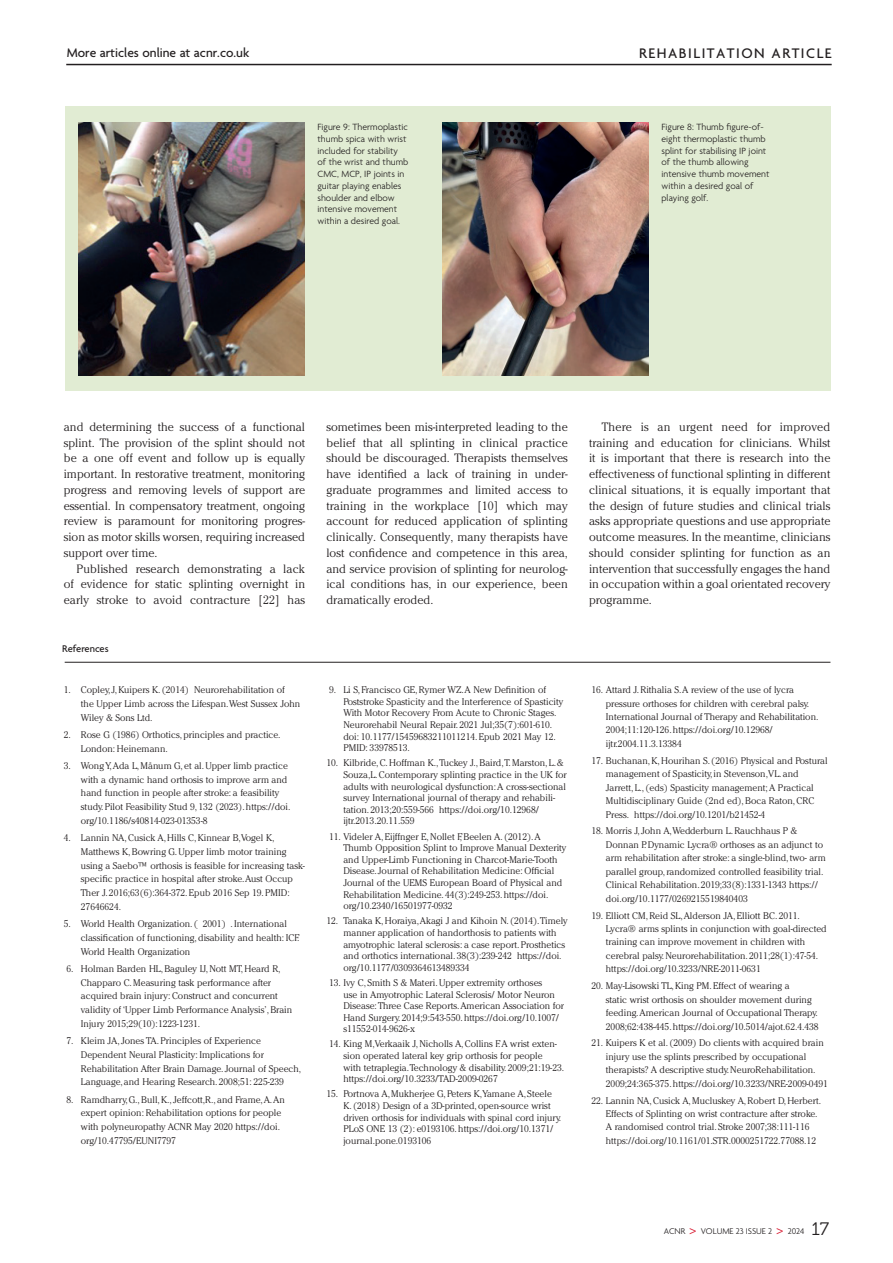
<style>
.page{position:relative;width:893px;height:1263px;background:#fff}
.page>*{position:absolute;margin:0;border:0;box-sizing:border-box;transform-origin:0 0}
.t1{font:500 15px "Agenda";letter-spacing:.1em;color:#231f20}
.ID_Editorial_rferences{font:500 13.5px "Agenda";color:#231f20}
.ID_Editorial_body_no_indent{font:300 12px/15.8px "Cheltenham Std";color:#231f20;text-align:justify}
.ID_Editorial_rferences-2{font:500 10.5px "Agenda";color:#231f20}
.ID_Editorial_rferences-3{font:300 9.75px/11.7px "Agenda";color:#231f20}
.ID_Editorial_rferences-4{font:300 9.6px/11.7px "Cheltenham Std";color:#231f20}
.t2{font:300 9px "Agenda";color:#231f20}
.s1{font-family:"Museo 300";font-weight:400;font-size:13.5px;color:#d81b32}
.s2{font-family:"Museo 300";font-weight:400;font-size:18px}
</style>
<div class="page">
<div style="left:65px;top:106px;width:765px;height:285px;background:#e1ecd3"></div>
<hr style="left:65px;top:662px;width:765px;height:1px;background:#231f20">
<hr style="left:66px;top:64px;width:766px;height:1px;background:#231f20">
<img style="left:442px;top:123px;width:207px;height:252px">
<img style="left:79px;top:123px;width:226px;height:252px">
<p class="ID_Editorial_rferences" style="left:67px;top:46px;width:184px">More articles online at acnr.co.uk</p>
<p class="t1" style="left:639px;top:45px;width:194px">REHABILITATION ARTICLE</p>
<p class="ID_Editorial_rferences-3" style="left:317px;top:122px;width:92px">Figure 9: Thermoplastic thumb spica with wrist included for stability of the wrist and thumb<br>CMC, MCP, IP joints in guitar playing enables shoulder and elbow intensive movement within a desired goal.</p>
<p class="ID_Editorial_rferences-3" style="left:661px;top:122px;width:110px">Figure 8: Thumb figure-of&shy;eight thermoplastic thumb splint for stabilising IP joint of the thumb allowing intensive thumb movement within a desired goal of playing golf.</p>
<p class="ID_Editorial_body_no_indent" style="left:64px;top:419px;width:243px">and determining the success of a functional splint. The provision of the splint should not be a one off event and follow up is equally important. In restorative treatment, monitoring progress and removing levels of support are essential. In compensatory treatment, ongoing review is paramount for monitoring progres&shy;sion as motor skills worsen, requiring increased support over time.</p>
<p class="ID_Editorial_body_no_indent" style="left:64px;top:560px;width:243px;text-indent:13px">Published research demonstrating a lack of evidence for static splinting overnight in early stroke to avoid contracture [22] has</p>
<p class="ID_Editorial_rferences-2" style="left:62px;top:643px;width:48px">References</p>
<p class="ID_Editorial_rferences-4" style="left:81px;top:683px;width:221px;line-height:13.8px;text-indent:-17px">1. Copley, J, Kuipers K. (2014) Neurorehabilitation of<br>the Upper Limb across the Lifespan. West Sussex John<br>Wiley &amp; Sons Ltd.</p>
<p class="ID_Editorial_rferences-4" style="left:81px;top:727px;width:201px;line-height:13.8px;text-indent:-17px">2. Rose G (1986) Orthotics, principles and practice.<br>London: Heinemann.</p>
<p class="ID_Editorial_rferences-4" style="left:81px;top:758px;width:211px;line-height:13.8px;text-indent:-17px">3. Wong Y, Ada L, Månum G, et al. Upper limb practice with a dynamic hand orthosis to improve arm and hand function in people after stroke: a feasibility study. Pilot Feasibility Stud 9, 132 (2023). https://doi. org/10.1186/s40814-023-01353-8</p>
<p class="ID_Editorial_rferences-4" style="left:81px;top:831px;width:226px;line-height:13.8px;text-indent:-17px">4. Lannin NA, Cusick A, Hills C, Kinnear B,Vogel K, Matthews K, Bowring G. Upper limb motor training using a Saebo™ orthosis is feasible for increasing task&shy;specific practice in hospital after stroke. Aust Occup Ther J. 2016;63(6):364-372. Epub 2016 Sep 19. PMID:<br>27646624.</p>
<p class="ID_Editorial_rferences-4" style="left:81px;top:917px;width:220px;line-height:13.8px;text-indent:-17px">5. World Health Organization. ( 2001) . International classification of functioning, disability and health: ICF.<br>World Health Organization</p>
<p class="ID_Editorial_rferences-4" style="left:81px;top:961px;width:213px;line-height:13.8px;text-indent:-14px">6. Holman Barden HL, Baguley IJ, Nott MT, Heard R, Chapparo C. Measuring task performance after acquired brain injury: Construct and concurrent validity of ‘Upper Limb Performance Analysis’, Brain Injury 2015;29(10):1223-1231.</p>
<p class="ID_Editorial_rferences-4" style="left:81px;top:1034px;width:222px;line-height:13.8px;text-indent:-14px">7. Kleim JA, Jones TA. Principles of Experience Dependent Neural Plasticity: Implications for Rehabilitation After Brain Damage. Journal of Speech, Language, and Hearing Research. 2008;51: 225-239</p>
<p class="ID_Editorial_rferences-4" style="left:81px;top:1092px;width:205px;line-height:13.8px;text-indent:-14px">8. Ramdharry, G., Bull, K., Jeffcott,R., and Frame, A. An expert opinion: Rehabilitation options for people with polyneuropathy ACNR May 2020 https://doi. org/10.47795/EUNI7797</p>
<p class="ID_Editorial_body_no_indent" style="left:326px;top:419px;width:243px">sometimes been mis-interpreted leading to the belief that all splinting in clinical practice should be discouraged. Therapists themselves have identified a lack of training in under&shy;graduate programmes and limited access to training in the workplace [10] which may account for reduced application of splinting clinically. Consequently, many therapists have lost confidence and competence in this area, and service provision of splinting for neurolog&shy;ical conditions has, in our experience, been dramatically eroded.</p>
<p class="ID_Editorial_body_no_indent" style="left:589px;top:419px;width:243px;text-indent:13px">There is an urgent need for improved training and education for clinicians. Whilst it is important that there is research into the effectiveness of functional splinting in different clinical situations, it is equally important that the design of future studies and clinical trials asks appropriate questions and use appropriate outcome measures. In the meantime, clinicians should consider splinting for function as an intervention that successfully engages the hand in occupation within a goal orientated recovery programme.</p>
<p class="ID_Editorial_rferences-4" style="left:343px;top:684px;width:222px;text-indent:-14px">9. Li S, Francisco GE, Rymer WZ. A New Definition of Poststroke Spasticity and the Interference of Spasticity With Motor Recovery From Acute to Chronic Stages.<br>Neurorehabil Neural Repair. 2021 Jul;35(7):601-610. doi: 10.1177/15459683211011214. Epub 2021 May 12.<br>PMID: 33978513.</p>
<p class="ID_Editorial_rferences-4" style="left:343px;top:757px;width:225px;text-indent:-17px">10. Kilbride, C. Hoffman K., Tuckey J., Baird, T. Marston, L. &amp; Souza,L. Contemporary splinting practice in the UK for adults with neurological dysfunction: A cross-sectional survey International journal of therapy and rehabili&shy;tation. 2013;20:559-566 https://doi.org/10.12968/ ijtr.2013.20.11.559</p>
<p class="ID_Editorial_rferences-4" style="left:343px;top:830px;width:225px;text-indent:-14px">11. Videler A, Eijffnger E, Nollet F, Beelen A. (2012). A Thumb Opposition Splint to Improve Manual Dexterity and Upper-Limb Functioning in Charcot-Marie-Tooth Disease. Journal of Rehabilitation Medicine: Official Journal of the UEMS European Board of Physical and Rehabilitation Medicine. 44(3):249-253. https://doi. org/10.2340/16501977-0932</p>
<p class="ID_Editorial_rferences-4" style="left:343px;top:915px;width:226px;text-indent:-17px">12. Tanaka K, Horaiya, Akagi J and Kihoin N. (2014). Timely manner application of handorthosis to patients with amyotrophic lateral sclerosis: a case report. Prosthetics and orthotics international. 38(3):239-242 https://doi. org/10.1177/0309364613489334</p>
<p class="ID_Editorial_rferences-4" style="left:343px;top:977px;width:222px;text-indent:-14px">13. Ivy C, Smith S &amp; Materi. Upper extremity orthoses<br>use in Amyotrophic Lateral Sclerosis/ Motor Neuron Disease: Three Case Reports. American Association for Hand Surgery. 2014;9:543-550. https://doi.org/10.1007/ s11552-014-9626-x</p>
<p class="ID_Editorial_rferences-4" style="left:343px;top:1038px;width:222px;text-indent:-14px">14. King M,Verkaaik J, Nicholls A, Collins F. A wrist exten&shy;sion operated lateral key grip orthosis for people<br>with tetraplegia. Technology &amp; disability. 2009;21:19-23. https://doi.org/10.3233/TAD-2009-0267</p>
<p class="ID_Editorial_rferences-4" style="left:343px;top:1088px;width:219px;text-indent:-17px">15. Portnova A, Mukherjee G, Peters K,Yamane A, Steele K. (2018) Design of a 3D-printed, open-source wrist driven orthosis for individuals with spinal cord injury.<br>PLoS ONE 13 (2): e0193106. https://doi.org/10.1371/ journal.pone.0193106</p>
<p class="ID_Editorial_rferences-4" style="left:606px;top:683px;width:214px;line-height:13.5px;text-indent:-14px">16. Attard J. Rithalia S. A review of the use of lycra pressure orthoses for children with cerebral palsy.<br>International Journal of Therapy and Rehabilitation.<br>2004;11:120-126. https://doi.org/10.12968/ ijtr.2004.11.3.13384</p>
<p class="ID_Editorial_rferences-4" style="left:606px;top:754px;width:223px;line-height:13.5px;text-indent:-14px">17. Buchanan, K, Hourihan S. (2016) Physical and Postural management of Spasticity, in Stevenson,VL. and Jarrett, L., (eds) Spasticity management; A Practical Multidisciplinary Guide (2nd ed), Boca Raton, CRC Press. https://doi.org/10.1201/b21452-4</p>
<p class="ID_Editorial_rferences-4" style="left:606px;top:824px;width:221px;line-height:13.5px;text-indent:-14px">18. Morris J, John A, Wedderburn L. Rauchhaus P &amp; Donnan P. Dynamic Lycra® orthoses as an adjunct to arm rehabilitation after stroke: a single-blind, two- arm parallel group, randomized controlled feasibility trial.<br>Clinical Rehabilitation. 2019;33(8):1331-1343 https:// doi.org/10.1177/0269215519840403</p>
<p class="ID_Editorial_rferences-4" style="left:606px;top:908px;width:222px;line-height:13.5px;text-indent:-14px">19. Elliott CM, Reid SL, Alderson JA, Elliott BC. 2011.<br>Lycra® arms splints in conjunction with goal-directed training can improve movement in children with cerebral palsy. Neurorehabilitation. 2011;28(1):47-54. https://doi.org/10.3233/NRE-2011-0631</p>
<p class="ID_Editorial_rferences-4" style="left:606px;top:979px;width:214px;line-height:13.5px;text-indent:-14px">20. May-Lisowski TL, King PM. Effect of wearing a<br>static wrist orthosis on shoulder movement during feeding. American Journal of Occupational Therapy.<br>2008;62:438-445. https://doi.org/10.5014/ajot.62.4.438</p>
<p class="ID_Editorial_rferences-4" style="left:606px;top:1036px;width:223px;line-height:13.5px;text-indent:-14px">21. Kuipers K et al. (2009) Do clients with acquired brain injury use the splints prescribed by occupational therapists? A descriptive study. NeuroRehabilitation.<br>2009;24:365-375. https://doi.org/10.3233/NRE-2009-0491</p>
<p class="ID_Editorial_rferences-4" style="left:606px;top:1093px;width:217px;line-height:13.5px;text-indent:-14px">22. Lannin NA, Cusick A, Mucluskey A, Robert D, Herbert.<br>Effects of Splinting on wrist contracture after stroke.<br>A randomised control trial. Stroke 2007;38:111-116 https://doi.org/10.1161/01.STR.0000251722.77088.12</p>
<p class="t2" style="left:664px;top:1226px;width:167px">ACNR <span class="s1">&gt;</span> VOLUME 23 ISSUE 2 <span class="s1">&gt;</span> 2024 <span class="s2">17</span></p>
</div>
